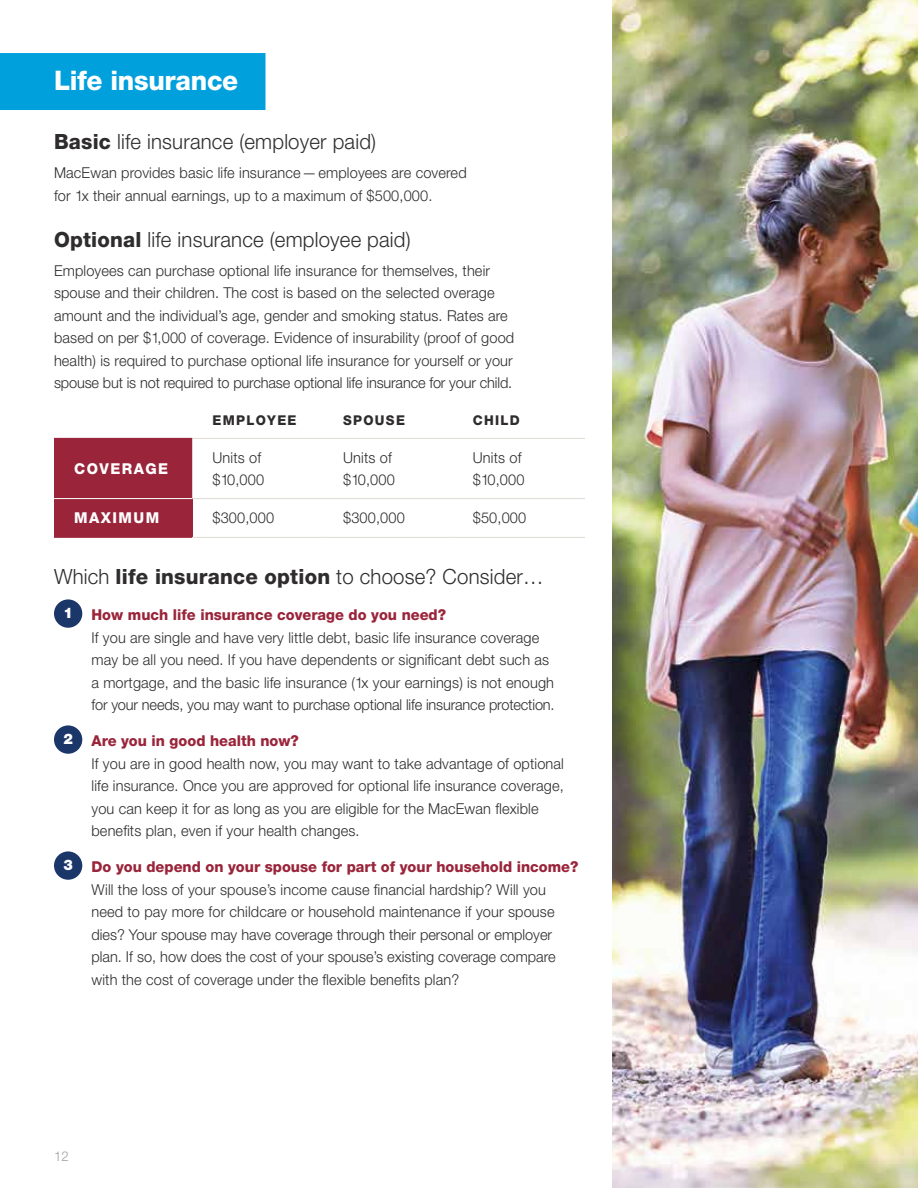
<style>
.page{position:relative;width:918px;height:1188px;background:#fff}
.page>*{position:absolute;margin:0;border:0;box-sizing:border-box;transform-origin:0 0}
.t1{font:800 27px "Helvetica Neue LT Std";letter-spacing:-.01em;color:#fff}
.t2{font:300 21px "Helvetica Neue LT Std";letter-spacing:.01em;color:#2e2c2c}
.t3{font:300 15px/22.5px "Helvetica Neue LT Std";letter-spacing:.01em;color:#2e2c2c}
.t4{font:800 15px "Helvetica Neue LT Std";letter-spacing:.1em;color:#fff}
.t5{font:800 13.5px "Helvetica Neue LT Std";letter-spacing:.1em;color:#2e2c2c}
.t6{font:300 13.5px "Helvetica Neue LT Std";color:#a1a1a1}
.s1{font-weight:800}
.s2{font-weight:900;font-size:14.55px;color:#fff}
.s3{font-weight:800;color:#9a253b}
</style>
<div class="page">
<img style="left:612px;top:0;width:306px;height:1188px">
<div style="left:0;top:53px;width:265px;height:57px;background:#00a0dd"></div>
<div style="left:54px;top:438px;width:138px;height:61px;background:#9a253b"></div>
<div style="left:54px;top:499px;width:138px;height:38px;background:#9a253b"></div>
<hr style="left:54px;top:498px;width:138px;height:1px;background:#fff">
<hr style="left:54px;top:537px;width:138px;height:1px;background:#9a253b">
<hr style="left:192px;top:438px;width:131px;height:1px;background:#dedbd4">
<hr style="left:323px;top:438px;width:130px;height:1px;background:#dedbd4">
<hr style="left:453px;top:438px;width:132px;height:1px;background:#dedbd4">
<hr style="left:192px;top:498px;width:131px;height:1px;background:#dedbd4">
<hr style="left:192px;top:537px;width:131px;height:1px;background:#dedbd4">
<hr style="left:323px;top:498px;width:130px;height:1px;background:#dedbd4">
<hr style="left:453px;top:498px;width:132px;height:1px;background:#dedbd4">
<hr style="left:323px;top:537px;width:130px;height:1px;background:#dedbd4">
<hr style="left:453px;top:537px;width:132px;height:1px;background:#dedbd4">
<div style="left:54px;top:599px;width:28px;height:29px;background:#1b3769;border-radius:50%"></div>
<div style="left:54px;top:725px;width:28px;height:29px;background:#1b3769;border-radius:50%"></div>
<div style="left:54px;top:851px;width:28px;height:29px;background:#1b3769;border-radius:50%"></div>
<h1 class="t1" style="left:54px;top:64px;width:186px">Life insurance</h1>
<h2 class="t2" style="left:54px;top:129px;width:324px"><span class="s1">Basic</span> life insurance (employer paid)</h2>
<p class="t3" style="left:54px;top:161px;width:414px">MacEwan provides basic life insurance—employees are covered for 1x their annual earnings, up to a maximum of $500,000.</p>
<h2 class="t2" style="left:54px;top:226px;width:358px"><span class="s1">Optional</span> life insurance (employee paid)</h2>
<p class="t3" style="left:54px;top:259px;width:462px">Employees can purchase optional life insurance for themselves, their spouse and their children. The cost is based on the selected overage amount and the individual’s age, gender and smoking status. Rates are based on per $1,000 of coverage. Evidence of insurability (proof of good health) is required to purchase optional life insurance for yourself or your spouse but is not required to purchase optional life insurance for your child.</p>
<p class="t5" style="left:212px;top:412px;width:86px">EMPLOYEE</p>
<p class="t5" style="left:343px;top:412px;width:63px">SPOUSE</p>
<p class="t5" style="left:473px;top:412px;width:48px">CHILD</p>
<p class="t4" style="left:74px;top:460px;width:95px">COVERAGE</p>
<p class="t3" style="left:212px;top:446px;width:53px">Units of $10,000</p>
<p class="t3" style="left:343px;top:446px;width:53px">Units of $10,000</p>
<p class="t3" style="left:473px;top:446px;width:53px">Units of $10,000</p>
<p class="t4" style="left:74px;top:509px;width:87px">MAXIMUM</p>
<p class="t3" style="left:212px;top:506px;width:63px">$300,000</p>
<p class="t3" style="left:343px;top:506px;width:63px">$300,000</p>
<p class="t3" style="left:473px;top:506px;width:55px">$50,000</p>
<h2 class="t2" style="left:54px;top:564px;width:491px">Which <span class="s1">life insurance option</span> to choose? Consider…</h2>
<p class="t3" style="left:91px;top:603px;width:465px;text-indent:-28px"><span class="s2">1</span> <span class="s3">How much life insurance coverage do you need?<br></span>If you are single and have very little debt, basic life insurance coverage may be all you need. If you have dependents or significant debt such as a mortgage, and the basic life insurance (1x your earnings) is not enough for your needs, you may want to purchase optional life insurance protection.</p>
<p class="t3" style="left:91px;top:729px;width:474px;text-indent:-28px"><span class="s2">2</span> <span class="s3">Are you in good health now?<br></span>If you are in good health now, you may want to take advantage of optional life insurance. Once you are approved for optional life insurance coverage, you can keep it for as long as you are eligible for the MacEwan flexible benefits plan, even if your health changes.</p>
<p class="t3" style="left:91px;top:855px;width:488px;text-indent:-28px"><span class="s2">3</span> <span class="s3">Do you depend on your spouse for part of your household income?<br></span>Will the loss of your spouse’s income cause financial hardship? Will you need to pay more for childcare or household maintenance if your spouse dies? Your spouse may have coverage through their personal or employer plan. If so, how does the cost of your spouse’s existing coverage compare with the cost of coverage under the flexible benefits plan?</p>
<p class="t6" style="left:54px;top:1148px;width:16px">12</p>
</div>
